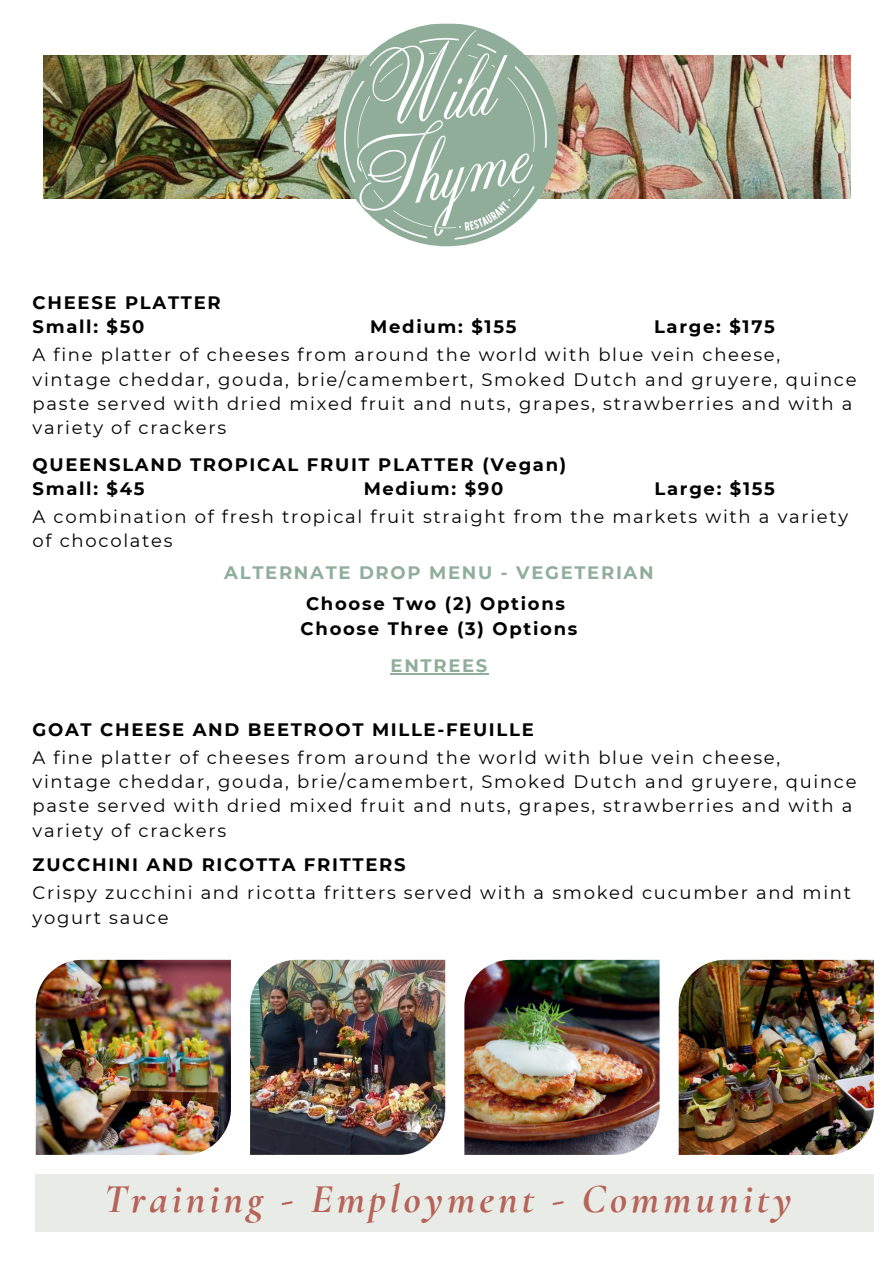
<style>
.page{position:relative;width:894px;height:1264px;background:#fff}
.page>*{position:absolute;margin:0;border:0;box-sizing:border-box;transform-origin:0 0}
.t1{font:italic 700 41.4px "Cormorant Garamond";letter-spacing:.095em;color:#b6635a}
.t2{font:18px/24.3px "Montserrat";letter-spacing:.095em;color:#000}
.t3{font:700 18px/24.3px "Montserrat";letter-spacing:.095em;color:#000}
.t4{font:700 18px "Montserrat";letter-spacing:.095em;color:#90ae9a}
</style>
<div class="page">
<img style="left:43px;top:55px;width:807px;height:143px">
<img style="left:335px;top:23px;width:223px;height:223px;border-radius:50%">
<img style="left:36px;top:959px;width:195px;height:195px">
<img style="left:250px;top:959px;width:195px;height:195px">
<img style="left:464px;top:959px;width:195px;height:195px">
<img style="left:678px;top:959px;width:195px;height:195px">
<div style="left:36px;top:1174px;width:837px;height:57px;background:#e9ece6"></div>
<hr style="left:390px;top:673px;width:99px;height:1px;background:#90ae9a">
<p class="t3" style="left:33px;top:289px;width:189px">CHEESE PLATTER<br>Small: $50</p>
<p class="t3" style="left:370px;top:314px;width:148px">Medium: $155</p>
<p class="t3" style="left:653px;top:314px;width:122px">Large: $175</p>
<p class="t2" style="left:33px;top:342px;width:825px">A fine platter of cheeses from around the world with blue vein cheese, vintage cheddar, gouda, brie/camembert, Smoked Dutch and gruyere, quince paste served with dried mixed fruit and nuts, grapes, strawberries and with a variety of crackers</p>
<p class="t3" style="left:33px;top:451px;width:535px">QUEENSLAND TROPICAL FRUIT PLATTER (Vegan)<br>Small: $45</p>
<p class="t3" style="left:363px;top:475px;width:141px">Medium: $90</p>
<p class="t3" style="left:654px;top:475px;width:122px">Large: $155</p>
<p class="t2" style="left:33px;top:504px;width:816px">A combination of fresh tropical fruit straight from the markets with a variety of chocolates</p>
<p class="t4" style="left:224px;top:559px;width:430px">ALTERNATE DROP MENU - VEGETERIAN</p>
<p class="t3" style="left:300px;top:591px;width:278px;text-align:center">Choose Two (2) Options<br>Choose Three (3) Options</p>
<p class="t4" style="left:390px;top:652px;width:98px">ENTREES</p>
<p class="t3" style="left:33px;top:716px;width:502px">GOAT CHEESE AND BEETROOT MILLE-FEUILLE</p>
<p class="t2" style="left:33px;top:744px;width:825px">A fine platter of cheeses from around the world with blue vein cheese, vintage cheddar, gouda, brie/camembert, Smoked Dutch and gruyere, quince paste served with dried mixed fruit and nuts, grapes, strawberries and with a variety of crackers</p>
<p class="t3" style="left:33px;top:851px;width:374px">ZUCCHINI AND RICOTTA FRITTERS</p>
<p class="t2" style="left:33px;top:880px;width:819px">Crispy zucchini and ricotta fritters served with a smoked cucumber and mint yogurt sauce</p>
<h1 class="t1" style="left:104px;top:1173px;width:689px">Training - Employment - Community</h1>
</div>
